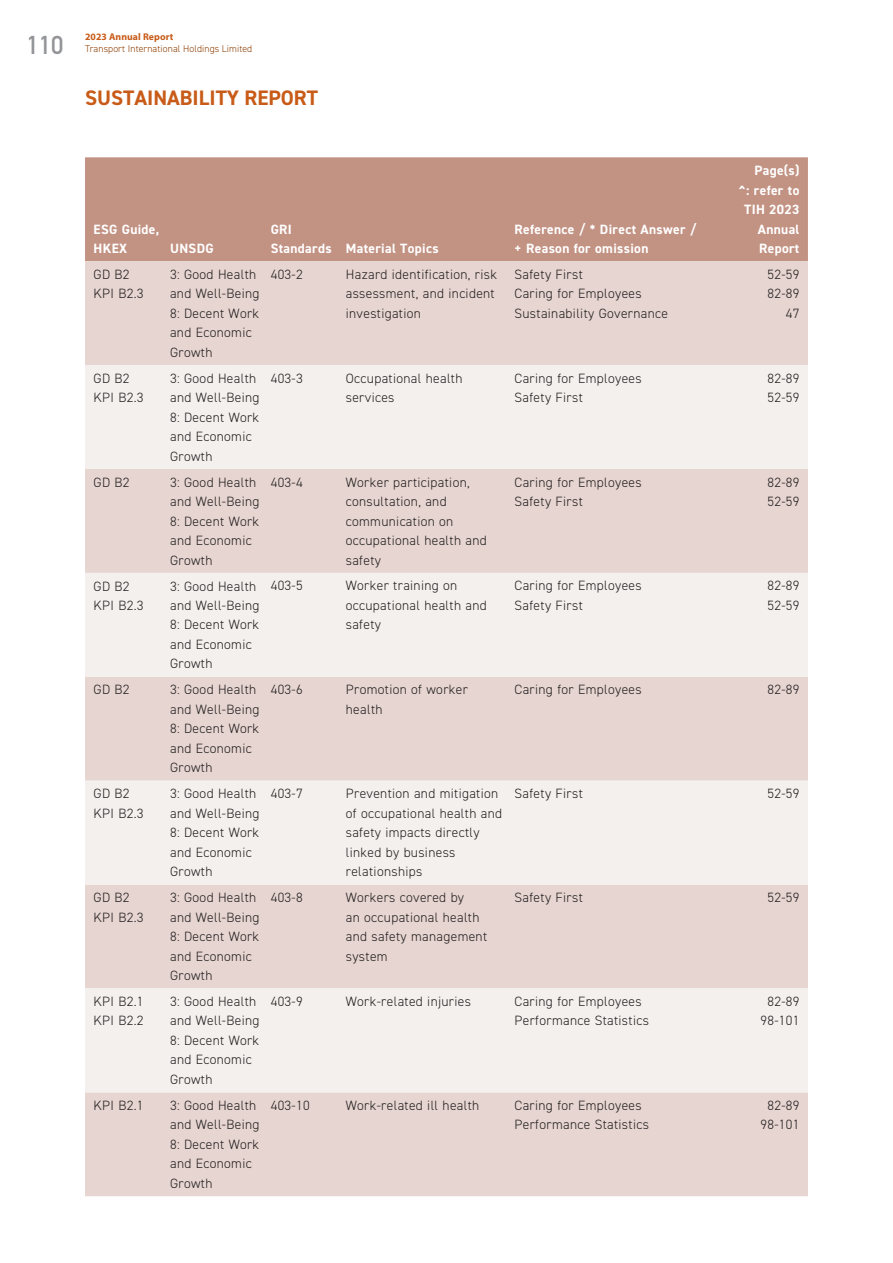
<style>
.page{position:relative;width:893px;height:1263px;background:#fff}
.page>*{position:absolute;margin:0;border:0;box-sizing:border-box;transform-origin:0 0}
.t1{font:25.5px "DIN Mittelschrift Std";color:#939598}
.t2{font:700 21px "DIN2014";color:#c85b18}
.t3{font:300 13.5px/19.5px "DIN2014";letter-spacing:.025em;color:#231f20}
.t4{font:700 13.5px/19.5px "DIN2014";letter-spacing:.025em;color:#fff}
.t5{font:300 9.75px "DIN2014";letter-spacing:.01em;color:#8d3d00}
.t6{font:700 9.75px "Myriad Pro";letter-spacing:.01em;color:#c85b18}
</style>
<div class="page">
<div style="left:85px;top:157px;width:723px;height:104px;background:#c29283"></div>
<div style="left:85px;top:261px;width:723px;height:935px;background:#e6d5d0"></div>
<svg style="left:85px;top:365px;width:723px;height:727px;background:#eee4e1"></svg>
<h1 class="t1" style="left:27px;top:30px;width:38px">110</h1>
<p class="t6" style="left:85px;top:30px;width:90px">2023 Annual Report</p>
<p class="t5" style="left:85px;top:42px;width:169px">Transport International Holdings Limited</p>
<h2 class="t2" style="left:85px;top:84px;width:235px">SUSTAINABILITY REPORT</h2>
<p class="t4" style="left:94px;top:219px;width:67px">ESG Guide,<br>HKEX</p>
<p class="t4" style="left:170px;top:239px;width:45px">UNSDG</p>
<p class="t4" style="left:271px;top:219px;width:169px">GRI<br>Standards Material Topics</p>
<p class="t4" style="left:514px;top:219px;width:183px">Reference / * Direct Answer / + Reason for omission</p>
<p class="t4" style="left:739px;top:161px;width:62px;text-align:right">Page(s)<br>^: refer to<br>TIH 2023<br>Annual<br>Report</p>
<p class="t3" style="left:94px;top:265px;width:51px">GD B2<br>KPI B2.3</p>
<p class="t3" style="left:170px;top:265px;width:91px">3: Good Health and Well-Being<br>8: Decent Work and Economic<br>Growth</p>
<p class="t3" style="left:271px;top:265px;width:33px">403-2</p>
<p class="t3" style="left:346px;top:265px;width:153px">Hazard identification, risk assessment, and incident investigation</p>
<p class="t3" style="left:514px;top:265px;width:155px">Safety First<br>Caring for Employees<br>Sustainability Governance</p>
<p class="t3" style="left:767px;top:265px;width:33px;text-align:right">52-59<br>82-89<br>47</p>
<p class="t3" style="left:94px;top:368px;width:51px">GD B2<br>KPI B2.3</p>
<p class="t3" style="left:170px;top:368px;width:91px">3: Good Health and Well-Being<br>8: Decent Work and Economic<br>Growth</p>
<p class="t3" style="left:271px;top:368px;width:33px">403-3</p>
<p class="t3" style="left:346px;top:368px;width:118px">Occupational health services</p>
<p class="t3" style="left:515px;top:368px;width:129px">Caring for Employees<br>Safety First</p>
<p class="t3" style="left:767px;top:368px;width:33px">82-89<br>52-59</p>
<p class="t3" style="left:94px;top:472px;width:38px">GD B2</p>
<p class="t3" style="left:170px;top:472px;width:91px">3: Good Health and Well-Being<br>8: Decent Work and Economic<br>Growth</p>
<p class="t3" style="left:271px;top:472px;width:33px">403-4</p>
<p class="t3" style="left:346px;top:472px;width:143px">Worker participation, consultation, and communication on occupational health and safety</p>
<p class="t3" style="left:515px;top:472px;width:129px">Caring for Employees<br>Safety First</p>
<p class="t3" style="left:767px;top:472px;width:33px">82-89<br>52-59</p>
<p class="t3" style="left:94px;top:576px;width:51px">GD B2<br>KPI B2.3</p>
<p class="t3" style="left:170px;top:576px;width:91px">3: Good Health and Well-Being<br>8: Decent Work and Economic<br>Growth</p>
<p class="t3" style="left:271px;top:576px;width:33px">403-5</p>
<p class="t3" style="left:346px;top:576px;width:143px">Worker training on occupational health and safety</p>
<p class="t3" style="left:515px;top:576px;width:129px">Caring for Employees<br>Safety First</p>
<p class="t3" style="left:767px;top:576px;width:33px">82-89<br>52-59</p>
<p class="t3" style="left:94px;top:680px;width:38px">GD B2</p>
<p class="t3" style="left:170px;top:680px;width:91px">3: Good Health and Well-Being<br>8: Decent Work and Economic<br>Growth</p>
<p class="t3" style="left:271px;top:680px;width:33px">403-6</p>
<p class="t3" style="left:346px;top:680px;width:124px">Promotion of worker health</p>
<p class="t3" style="left:515px;top:680px;width:129px">Caring for Employees</p>
<p class="t3" style="left:767px;top:680px;width:33px">82-89</p>
<p class="t3" style="left:94px;top:784px;width:51px">GD B2<br>KPI B2.3</p>
<p class="t3" style="left:170px;top:784px;width:91px">3: Good Health and Well-Being<br>8: Decent Work and Economic<br>Growth</p>
<p class="t3" style="left:271px;top:784px;width:33px">403-7</p>
<p class="t3" style="left:346px;top:784px;width:158px">Prevention and mitigation of occupational health and safety impacts directly linked by business relationships</p>
<p class="t3" style="left:515px;top:784px;width:70px">Safety First</p>
<p class="t3" style="left:767px;top:784px;width:33px">52-59</p>
<p class="t3" style="left:94px;top:888px;width:51px">GD B2<br>KPI B2.3</p>
<p class="t3" style="left:170px;top:888px;width:91px">3: Good Health and Well-Being<br>8: Decent Work and Economic<br>Growth</p>
<p class="t3" style="left:271px;top:888px;width:33px">403-8</p>
<p class="t3" style="left:346px;top:888px;width:143px">Workers covered by<br>an occupational health and safety management system</p>
<p class="t3" style="left:515px;top:888px;width:70px">Safety First</p>
<p class="t3" style="left:767px;top:888px;width:33px">52-59</p>
<p class="t3" style="left:94px;top:991px;width:51px">KPI B2.1<br>KPI B2.2</p>
<p class="t3" style="left:170px;top:991px;width:91px">3: Good Health and Well-Being<br>8: Decent Work and Economic<br>Growth</p>
<p class="t3" style="left:271px;top:991px;width:33px">403-9</p>
<p class="t3" style="left:346px;top:991px;width:127px">Work-related injuries</p>
<p class="t3" style="left:515px;top:991px;width:136px">Caring for Employees<br>Performance Statistics</p>
<p class="t3" style="left:760px;top:991px;width:40px;text-align:center">82-89<br>98-101</p>
<p class="t3" style="left:94px;top:1095px;width:51px">KPI B2.1</p>
<p class="t3" style="left:170px;top:1095px;width:91px">3: Good Health and Well-Being<br>8: Decent Work and Economic<br>Growth</p>
<p class="t3" style="left:271px;top:1095px;width:40px">403-10</p>
<p class="t3" style="left:346px;top:1095px;width:135px">Work-related ill health</p>
<p class="t3" style="left:515px;top:1095px;width:136px">Caring for Employees<br>Performance Statistics</p>
<p class="t3" style="left:760px;top:1095px;width:40px;text-align:center">82-89<br>98-101</p>
</div>
